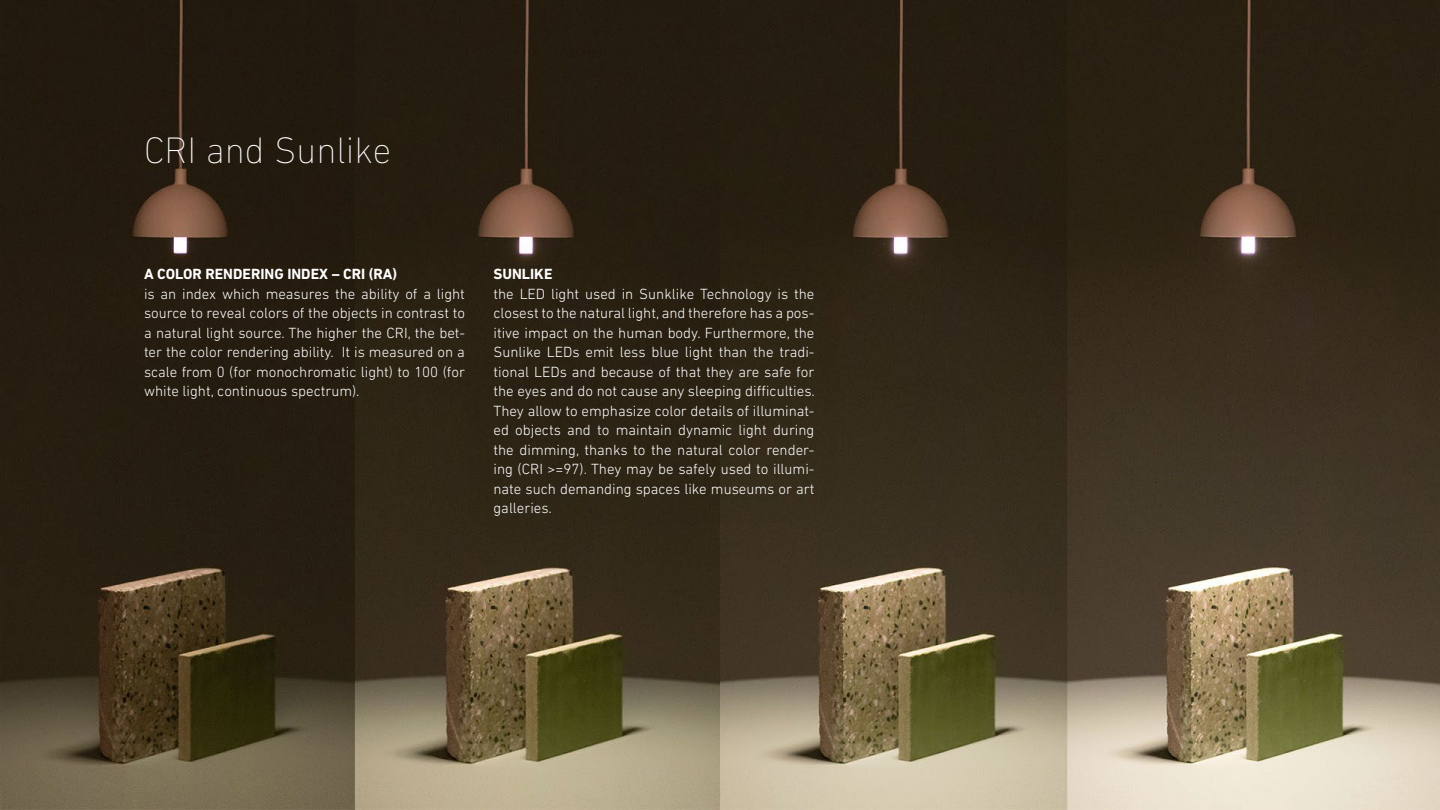
<style>
.page{position:relative;width:1440px;height:810px;background:#fff}
.page>*{position:absolute;margin:0;border:0;box-sizing:border-box;transform-origin:0 0}
.t1{font:200 37.5px "DIN Next LT Pro";color:#fff}
.t2{font:300 15px/19.5px "DIN Next LT Pro";color:#fff;text-align:justify}
.t3{font:700 15px "DIN Next LT Pro";color:#fff}
</style>
<div class="page">
<img style="left:0;top:0;width:1440px;height:810px">
<div style="left:453px;top:227px;width:401px;height:329px;background:#2c2315"></div>
<h1 class="t1" style="left:144px;top:129px;width:249px">CRI and Sunlike</h1>
<p class="t3" style="left:144px;top:265px;width:255px">A COLOR RENDERING INDEX – CRI (RA)</p>
<p class="t2" style="left:144px;top:283px;width:323px">is an index which measures the ability of a light source to reveal colors of the objects in contrast to a natural light source. The higher the CRI, the bet&shy;ter the color rendering ability. It is measured on a scale from 0 (for monochromatic light) to 100 (for white light, continuous spectrum).</p>
<p class="t3" style="left:494px;top:265px;width:60px">SUNLIKE</p>
<p class="t2" style="left:494px;top:283px;width:323px">the LED light used in Sunklike Technology is the closest to the natural light, and therefore has a pos&shy;itive impact on the human body. Furthermore, the Sunlike LEDs emit less blue light than the tradi&shy;tional LEDs and because of that they are safe for the eyes and do not cause any sleeping difficulties.<br>They allow to emphasize color details of illuminat&shy;ed objects and to maintain dynamic light during the dimming, thanks to the natural color render&shy;ing (CRI &gt;=97). They may be safely used to illumi&shy;nate such demanding spaces like museums or art galleries.</p>
</div>
